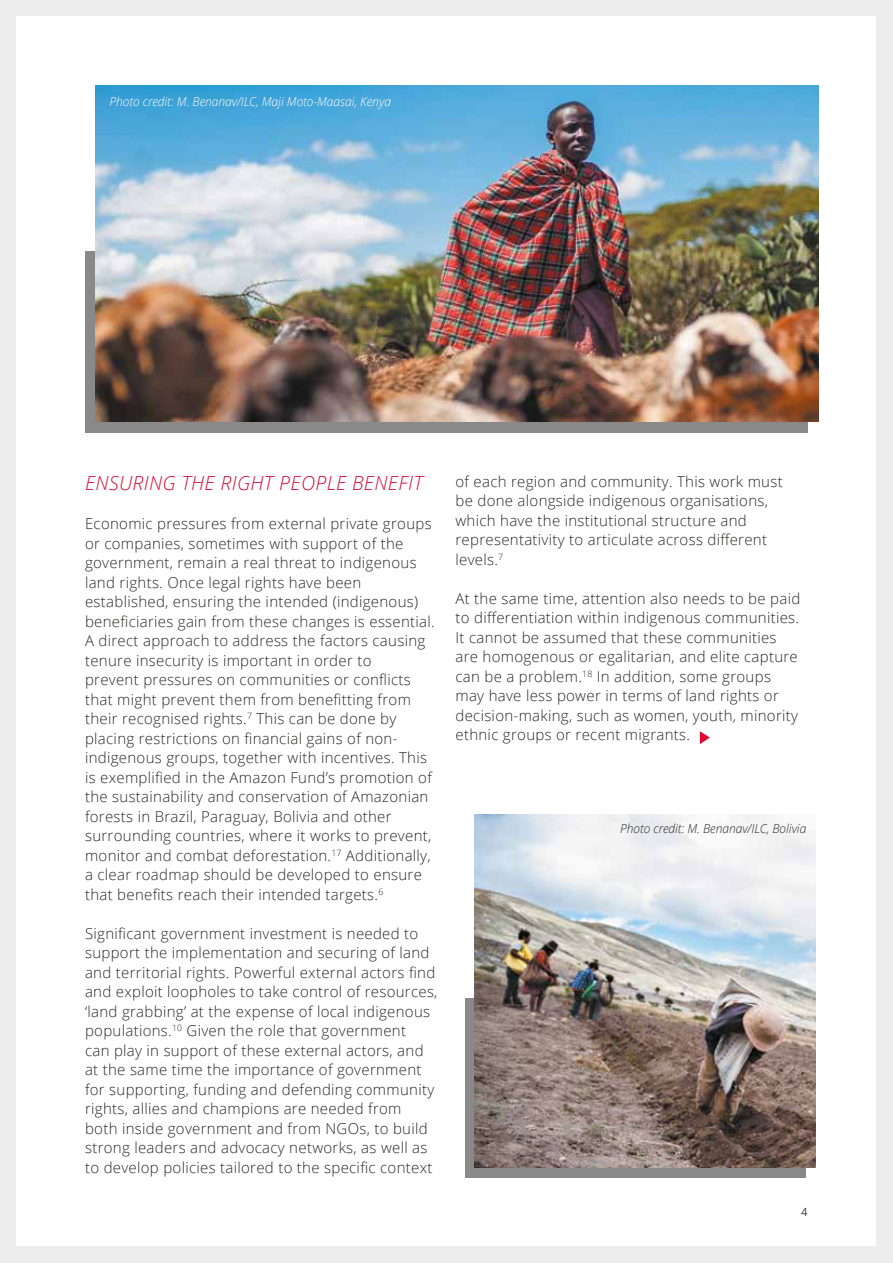
<style>
.page{position:relative;width:893px;height:1263px;background:#ededed}
.page>*{position:absolute;margin:0;border:0;box-sizing:border-box;transform-origin:0 0}
.t1{font:italic 300 19.5px "Open Sans";letter-spacing:.02em;color:#db0a33}
.t2{font:300 15px/19.5px "Open Sans";letter-spacing:.02em;color:#282827}
.t3{font:italic 300 12.3px "Open Sans";color:#fff}
.t4{font:italic 300 12.3px "Open Sans";color:#282827}
.t5{font:11.25px "Open Sans";color:#3c3b3b}
</style>
<div class="page">
<div style="left:17px;top:16px;width:859px;height:1230px;background:#fff"></div>
<svg style="left:700px;top:731px;width:10px;height:13px"></svg>
<div style="left:85px;top:251px;width:723px;height:182px;background:#8a8989"></div>
<img style="left:96px;top:85px;width:723px;height:337px">
<div style="left:465px;top:998px;width:340px;height:180px;background:#8a8989"></div>
<img style="left:475px;top:815px;width:340px;height:352px">
<p class="t3" style="left:110px;top:93px;width:283px">Photo credit: M. Benanav/ILC, Maji Moto-Maasai, Kenya</p>
<h1 class="t1" style="left:85px;top:470px;width:339px">ENSURING THE RIGHT PEOPLE BENEFIT</h1>
<p class="t2" style="left:85px;top:513px;width:351px">Economic pressures from external private groups or companies, sometimes with support of the government, remain a real threat to indigenous land rights. Once legal rights have been established, ensuring the intended (indigenous) beneficiaries gain from these changes is essential.<br>A direct approach to address the factors causing tenure insecurity is important in order to<br>prevent pressures on communities or conflicts that might prevent them from benefitting from their recognised rights.<sup>7</sup> This can be done by placing restrictions on financial gains of non&shy;indigenous groups, together with incentives. This is exemplified in the Amazon Fund’s promotion of the sustainability and conservation of Amazonian forests in Brazil, Paraguay, Bolivia and other surrounding countries, where it works to prevent, monitor and combat deforestation.<sup>17</sup> Additionally, a clear roadmap should be developed to ensure that benefits reach their intended targets.<sup>6</sup></p>
<p class="t2" style="left:85px;top:923px;width:354px">Significant government investment is needed to support the implementation and securing of land and territorial rights. Powerful external actors find and exploit loopholes to take control of resources, ‘land grabbing’ at the expense of local indigenous populations.<sup>10</sup> Given the role that government<br>can play in support of these external actors, and at the same time the importance of government for supporting, funding and defending community rights, allies and champions are needed from both inside government and from NGOs, to build strong leaders and advocacy networks, as well as to develop policies tailored to the specific context</p>
<p class="t2" style="left:455px;top:471px;width:329px">of each region and community. This work must be done alongside indigenous organisations, which have the institutional structure and representativity to articulate across different levels.<sup>7</sup></p>
<p class="t2" style="left:455px;top:588px;width:346px">At the same time, attention also needs to be paid to differentiation within indigenous communities.<br>It cannot be assumed that these communities are homogenous or egalitarian, and elite capture can be a problem.<sup>18</sup> In addition, some groups may have less power in terms of land rights or decision-making, such as women, youth, minority ethnic groups or recent migrants.</p>
<p class="t4" style="left:620px;top:820px;width:188px">Photo credit: M. Benanav/ILC, Bolivia</p>
<p class="t5" style="left:801px;top:1204px;width:8px">4</p>
</div>
